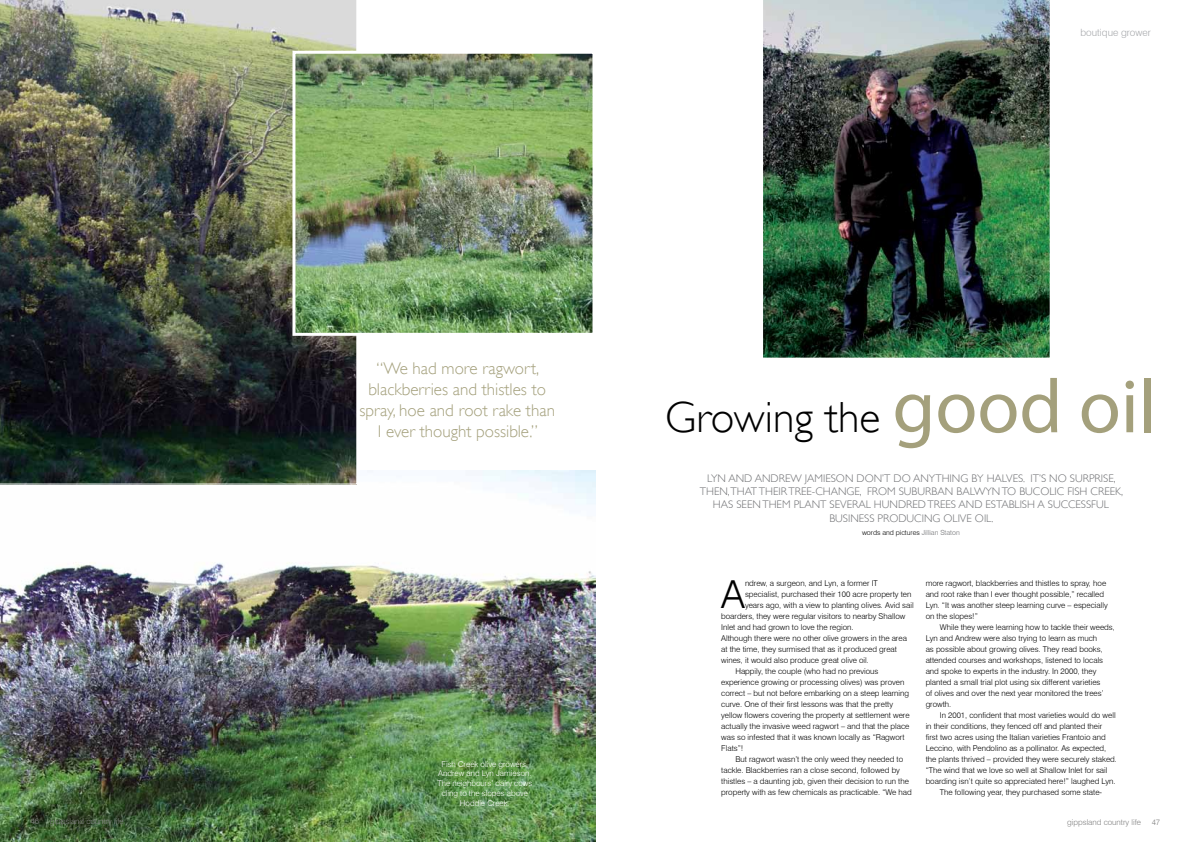
<style>
.page{position:relative;width:1191px;height:842px;background:#fff}
.page>*{position:absolute;margin:0;border:0;box-sizing:border-box;transform-origin:0 0}
.t1{font:300 43.6px "Gill Sans";color:#000}
.t2{font:300 38.6px "Swiss 721 BT";color:#000}
.t3{font:300 17px/21px "Gill Sans";color:#a4a07c;text-align:center}
.t4{font:300 11px/13px "Gill Sans";color:#6d6e71;text-align:center}
.t5{font:300 10px "Swiss 721 BT";color:#a7a9ac}
.t6{font:300 8px/11px "Swiss 721 BT";color:#000}
.t7{font:300 8px/9.9px "Swiss 721 BT";color:#fff;text-align:center}
.t8{font:300 8px "Swiss 721 BT";color:#808080}
.t9{font:300 7px "Swiss 721 BT";color:#000}
.s1{font-family:"Myriad Pro";font-weight:400;font-size:76.5px;color:#a4a07c}
.s2{color:#6d6e71}
</style>
<div class="page">
<img style="left:0;top:470px;width:595px;height:372px">
<img style="left:0;top:0;width:357px;height:484px">
<img style="left:763px;top:0;width:287px;height:358px">
<img style="left:296px;top:55px;width:295px;height:277px">
<div style="left:292px;top:51px;width:303px;height:285px;border:3px solid #fff"></div>
<p class="t8" style="left:31px;top:816px;width:10px">46</p>
<p class="t8" style="left:50px;top:816px;width:75px">gippsland country life</p>
<p class="t5" style="left:1080px;top:26px;width:72px">boutique grower</p>
<h3 class="t3" style="left:359px;top:358px;width:197px">“WE HAD MORE RAGWORT,<br>BLACKBERRIES AND THISTLES TO<br>SPRAY, HOE AND ROOT RAKE THAN<br>I EVER THOUGHT POSSIBLE.”</h3>
<p class="t7" style="left:437px;top:759px;width:96px">Fish Creek olive growers,<br>Andrew and Lyn Jamieson.<br>The neighbours’ dairy cows cling to the slopes above<br>Hoddle Creek.</p>
<h1 class="t1" style="left:665px;top:393px;width:493px">GROWING THE <span class="s1">good oil</span></h1>
<h3 class="t4" style="left:700px;top:472px;width:424px">LYN AND ANDREW JAMIESON DON’T DO ANYTHING BY HALVES. IT’S NO SURPRISE,<br>THEN,THAT THEIR TREE-CHANGE, FROM SUBURBAN BALWYN TO BUCOLIC FISH CREEK,<br>HAS SEEN THEM PLANT SEVERAL HUNDRED TREES AND ESTABLISH A SUCCESSFUL</h3>
<h3 class="t4" style="left:829px;top:512px;width:165px">BUSINESS PRODUCING OLIVE OIL.</h3>
<p class="t9" style="left:862px;top:528px;width:99px">words and pictures <span class="s2">Jillian Staton</span></p>
<h2 class="t2" style="left:721px;top:571px;width:25px">A</h2>
<p class="t6" style="left:745px;top:577px;width:134px">ndrew, a surgeon, and Lyn, a former IT</p>
<p class="t6" style="left:745px;top:588px;width:168px">specialist, purchased their 100 acre property ten</p>
<p class="t6" style="left:745px;top:599px;width:170px">years ago, with a view to planting olives. Avid sail</p>
<p class="t6" style="left:721px;top:610px;width:186px">boarders, they were regular visitors to nearby Shallow</p>
<p class="t6" style="left:721px;top:621px;width:134px">Inlet and had grown to love the region.</p>
<p class="t6" style="left:721px;top:632px;width:187px">Although there were no other olive growers in the area</p>
<p class="t6" style="left:721px;top:643px;width:177px">at the time, they surmised that as it produced great</p>
<p class="t6" style="left:721px;top:654px;width:149px">wines, it would also produce great olive oil.</p>
<p class="t6" style="left:735px;top:665px;width:144px">Happily, the couple (who had no previous</p>
<p class="t6" style="left:721px;top:676px;width:185px">experience growing or processing olives) was proven</p>
<p class="t6" style="left:721px;top:687px;width:189px">correct – but not before embarking on a steep learning</p>
<p class="t6" style="left:721px;top:698px;width:173px">curve. One of their first lessons was that the pretty</p>
<p class="t6" style="left:721px;top:709px;width:190px">yellow flowers covering the property at settlement were</p>
<p class="t6" style="left:721px;top:720px;width:190px">actually the invasive weed ragwort – and that the place</p>
<p class="t6" style="left:721px;top:731px;width:185px">was so infested that it was known locally as “Ragwort</p>
<p class="t6" style="left:721px;top:742px;width:24px">Flats”!</p>
<p class="t6" style="left:735px;top:753px;width:169px">But ragwort wasn’t the only weed they needed to</p>
<p class="t6" style="left:721px;top:764px;width:180px">tackle. Blackberries ran a close second, followed by</p>
<p class="t6" style="left:721px;top:775px;width:189px">thistles – a daunting job, given their decision to run the</p>
<p class="t6" style="left:721px;top:786px;width:192px">property with as few chemicals as practicable. “We had</p>
<p class="t6" style="left:925px;top:577px;width:184px">more ragwort, blackberries and thistles to spray, hoe and root rake than I ever thought possible,” recalled Lyn. “It was another steep learning curve – especially on the slopes!”</p>
<p class="t6" style="left:925px;top:621px;width:191px;text-indent:14px">While they were learning how to tackle their weeds, Lyn and Andrew were also trying to learn as much<br>as possible about growing olives. They read books, attended courses and workshops, listened to locals and spoke to experts in the industry. In 2000, they planted a small trial plot using six different varieties<br>of olives and over the next year monitored the trees’ growth.</p>
<p class="t6" style="left:939px;top:709px;width:177px">In 2001, confident that most varieties would do well</p>
<p class="t6" style="left:925px;top:720px;width:178px">in their conditions, they fenced off and planted their</p>
<p class="t6" style="left:925px;top:731px;width:182px">first two acres using the Italian varieties Frantoio and</p>
<p class="t6" style="left:925px;top:742px;width:182px">Leccino, with Pendolino as a pollinator. As expected,</p>
<p class="t6" style="left:925px;top:753px;width:193px">the plants thrived – provided they were securely staked.</p>
<p class="t6" style="left:925px;top:764px;width:183px">“The wind that we love so well at Shallow Inlet for sail</p>
<p class="t6" style="left:925px;top:775px;width:192px">boarding isn’t quite so appreciated here!” laughed Lyn.</p>
<p class="t6" style="left:939px;top:786px;width:164px">The following year, they purchased some state-</p>
<p class="t8" style="left:1067px;top:817px;width:75px">gippsland country life</p>
<p class="t8" style="left:1151px;top:817px;width:10px">47</p>
</div>
